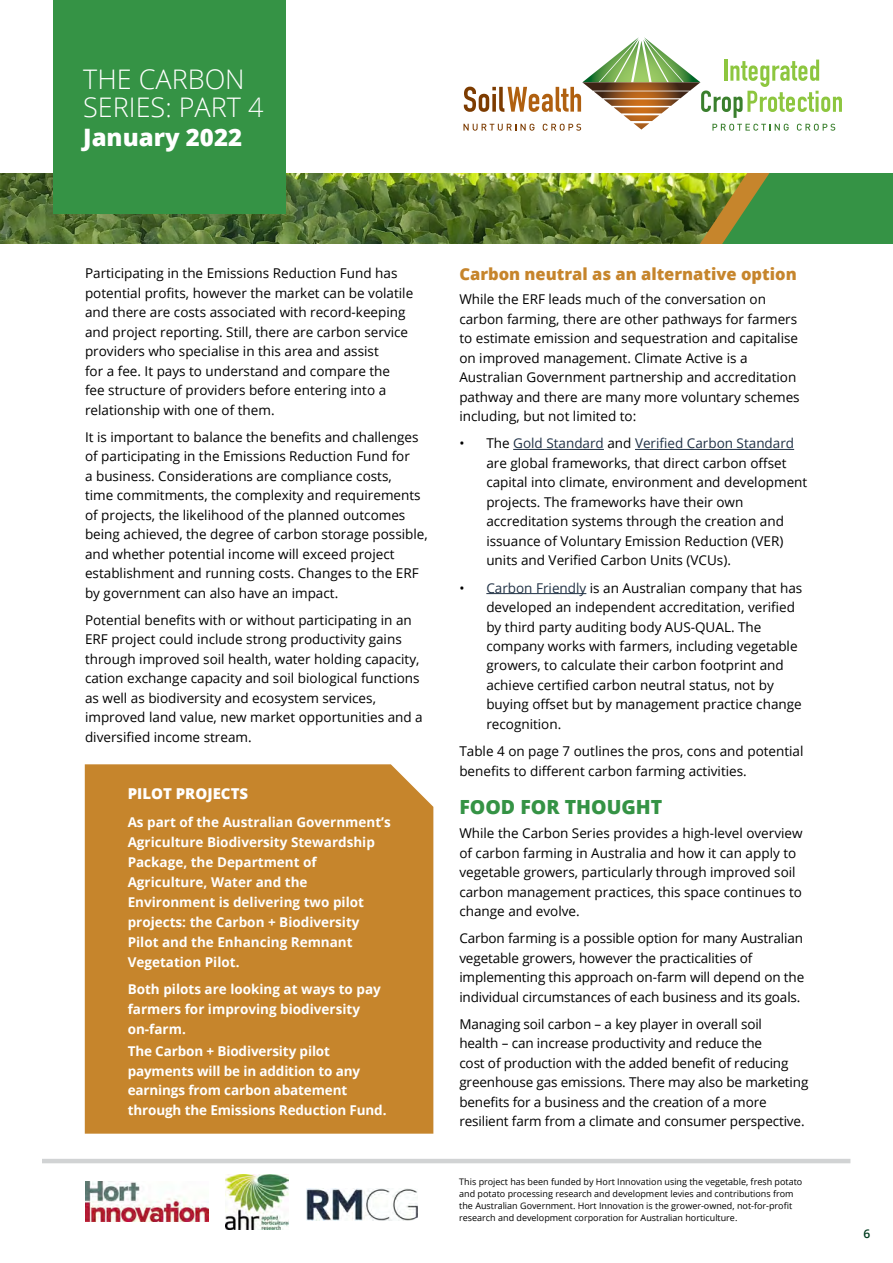
<style>
.page{position:relative;width:893px;height:1263px;background:#fff}
.page>*{position:absolute;margin:0;border:0;box-sizing:border-box;transform-origin:0 0}
.t1{font:300 27px/28.5px "Open Sans";color:#fff}
.t2{font:800 24px "Open Sans";color:#fff}
.t3{font:800 19.5px "Open Sans";color:#359345}
.t4{font:800 16.5px "Open Sans";color:#c6852c}
.t5{font:800 15px "Open Sans";color:#fff}
.t6{font:13.5px/19.5px "Open Sans";color:#000}
.t7{font:700 13.5px/20px "Open Sans";color:#fff}
.t8{font:600 12px "Open Sans";color:#003c1f}
.t9{font:9px/12px "Open Sans";color:#000}
.s1{font-style:inherit}
.s2{color:#203145}
</style>
<div class="page">
<img style="left:0;top:173px;width:414px;height:71px">
<svg style="left:414px;top:173px;width:479px;height:71px;background:#458336"></svg>
<hr style="left:42px;top:1159px;width:808px;height:4px;background:#d1d3d4">
<div style="left:85px;top:764px;width:348px;height:370px;background:#c6852c"></div>
<div style="left:53px;top:0;width:233px;height:214px;background:#359345"></div>
<img style="left:463px;top:37px;width:379px;height:207px">
<img style="left:306px;top:1189px;width:112px;height:31px">
<img style="left:86px;top:1182px;width:123px;height:39px">
<img style="left:226px;top:1175px;width:62px;height:54px">
<hr style="left:513px;top:449px;width:91px;height:1px;background:#203145">
<hr style="left:635px;top:449px;width:159px;height:1px;background:#203145">
<hr style="left:486px;top:593px;width:100px;height:1px;background:#203145">
<h1 class="t1" style="left:83px;top:64px;width:182px">THE CARBON<br>SERIES: PART 4</h1>
<h2 class="t2" style="left:83px;top:119px;width:160px">January 2022</h2>
<p class="t6" style="left:85px;top:263px;width:330px">Participating in the Emissions Reduction Fund has potential profits, however the market can be volatile and there are costs associated with record-keeping and project reporting. Still, there are carbon service providers who specialise in this area and assist<br>for a fee. It pays to understand and compare the<br>fee structure of providers before entering into a relationship with one of them.</p>
<p class="t6" style="left:85px;top:427px;width:344px">It is important to balance the benefits and challenges of participating in the Emissions Reduction Fund for<br>a business. Considerations are compliance costs,<br>time commitments, the complexity and requirements of projects, the likelihood of the planned outcomes being achieved, the degree of carbon storage possible, and whether potential income will exceed project establishment and running costs. Changes to the ERF by government can also have an impact.</p>
<p class="t6" style="left:85px;top:610px;width:339px">Potential benefits with or without participating in an ERF project could include strong productivity gains through improved soil health, water holding capacity, cation exchange capacity and soil biological functions as well as biodiversity and ecosystem services, improved land value, new market opportunities and a diversified income stream.</p>
<p class="t5" style="left:128px;top:782px;width:122px">PILOT PROJECTS</p>
<p class="t7" style="left:128px;top:811px;width:265px">As part of the Australian Government’s<br>Agriculture Biodiversity Stewardship<br>Package, the Department of<br>Agriculture, Water and the<br>Environment is delivering two pilot projects: the Carbon + Biodiversity<br>Pilot and the Enhancing Remnant<br>Vegetation Pilot.</p>
<p class="t7" style="left:128px;top:979px;width:255px">Both pilots are looking at ways to pay farmers for improving biodiversity on-farm.</p>
<p class="t7" style="left:128px;top:1041px;width:260px;line-height:19.5px">The Carbon + Biodiversity pilot payments will be in addition to any earnings from carbon abatement through the Emissions Reduction Fund.</p>
<p class="t4" style="left:459px;top:262px;width:339px"><span class="s1">C</span>arbon neutral as an alternative option</p>
<p class="t6" style="left:459px;top:289px;width:342px">While the ERF leads much of the conversation on carbon farming, there are other pathways for farmers to estimate emission and sequestration and capitalise on improved management. Climate Active is a Australian Government partnership and accreditation pathway and there are many more voluntary schemes including, but not limited to:</p>
<p class="t6" style="left:486px;top:433px;width:322px;text-indent:-27px">• The <span class="s2">Gold Standard</span> and <span class="s2">Verified Carbon Standard </span>are global frameworks, that direct carbon offset capital into climate, environment and development projects. The frameworks have their own accreditation systems through the creation and issuance of Voluntary Emission Reduction (VER) units and Verified Carbon Units (VCUs).</p>
<p class="t6" style="left:486px;top:577px;width:317px;text-indent:-27px">• <span class="s2">Carbon Friendly</span> is an Australian company that has developed an independent accreditation, verified by third party auditing body AUS-QUAL. The company works with farmers, including vegetable growers, to calculate their carbon footprint and achieve certified carbon neutral status, not by buying offset but by management practice change recognition.</p>
<p class="t6" style="left:459px;top:741px;width:346px">Table 4 on page 7 outlines the pros, cons and potential benefits to different carbon farming activities.</p>
<h3 class="t3" style="left:459px;top:792px;width:204px">FOOD FOR THOUGHT</h3>
<p class="t6" style="left:459px;top:823px;width:345px">While the Carbon Series provides a high-level overview of carbon farming in Australia and how it can apply to vegetable growers, particularly through improved soil carbon management practices, this space continues to change and evolve.</p>
<p class="t6" style="left:459px;top:928px;width:346px">Carbon farming is a possible option for many Australian vegetable growers, however the practicalities of implementing this approach on-farm will depend on the individual circumstances of each business and its goals.</p>
<p class="t6" style="left:459px;top:1014px;width:351px">Managing soil carbon – a key player in overall soil<br>health – can increase productivity and reduce the<br>cost of production with the added benefit of reducing greenhouse gas emissions. There may also be marketing benefits for a business and the creation of a more resilient farm from a climate and consumer perspective.</p>
<p class="t9" style="left:459px;top:1175px;width:345px">This project has been funded by Hort Innovation using the vegetable, fresh potato and potato processing research and development levies and contributions from the Australian Government. Hort Innovation is the grower-owned, not-for-profit research and development corporation for Australian horticulture.</p>
<p class="t8" style="left:863px;top:1225px;width:8px">6</p>
</div>
